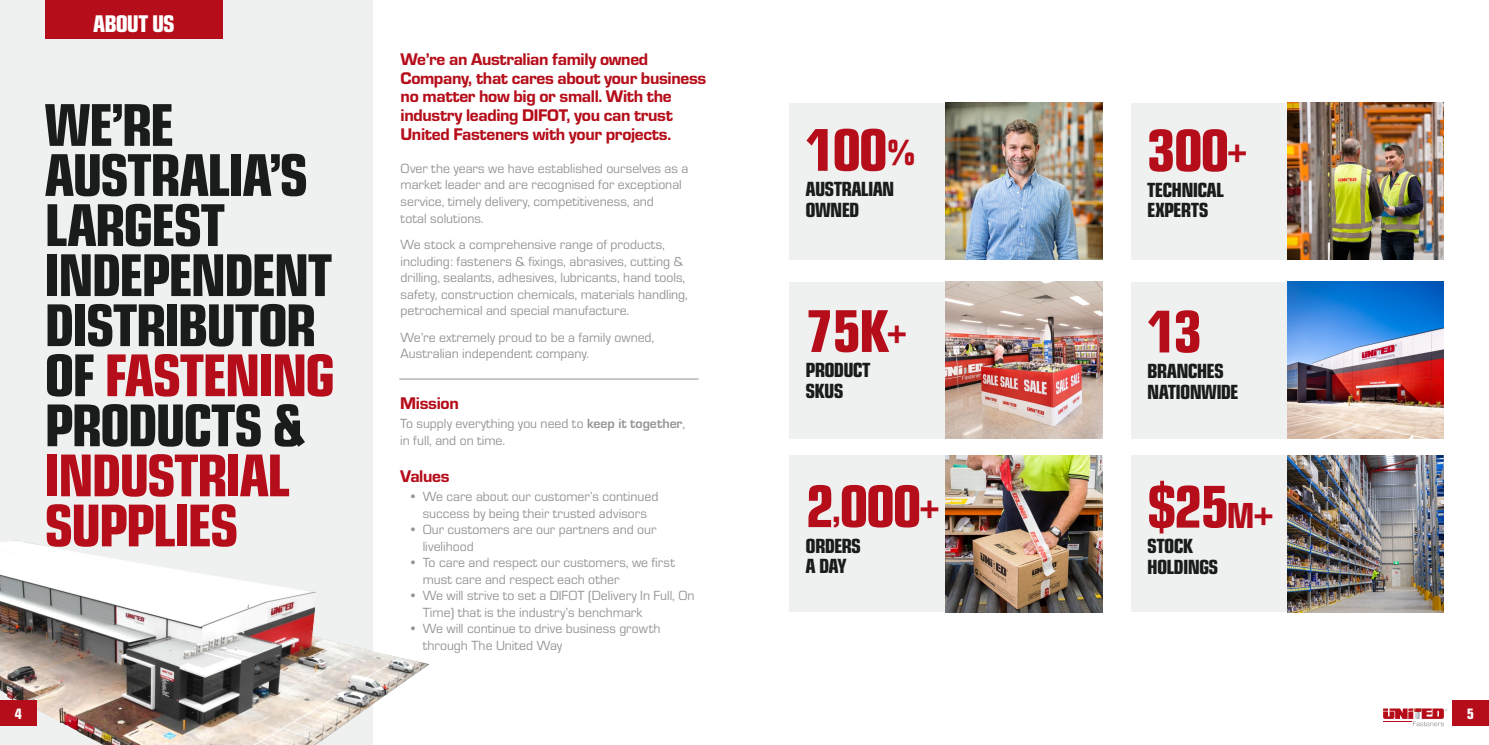
<style>
.page{position:relative;width:1489px;height:745px;background:#fff}
.page>*{position:absolute;margin:0;border:0;box-sizing:border-box;transform-origin:0 0}
.t1{font:62.5px/50px "Eurostile Con Hea";letter-spacing:-.04em;color:#191c1b}
.t2{font:62.5px/50px "Eurostile Con Hea";letter-spacing:-.04em;color:#b50e1a}
.t3{font:25px "Eurostile Con Hea";letter-spacing:-.04em;color:#fff}
.t4{font:21.25px "Eurostile Con Hea";letter-spacing:-.04em;color:#191c1b}
.t5{font:17.5px/18.8px "Eurostile Hea";letter-spacing:-.02em;color:#b50e1a}
.t6{font:15.62px "Eurostile Con Hea";color:#fff}
.t7{font:13.75px/16.5px "Eurostile";color:#939598}
.s1{color:#b50e1a}
.s2{color:#191c1b}
.s3{font-weight:700}
.s4{font-size:37.5px}
</style>
<div class="page">
<div style="left:0;top:0;width:372px;height:744px;background:#eff0f0"></div>
<img style="left:0;top:529px;width:430px;height:215px">
<div style="left:45px;top:0;width:178px;height:38px;background:#b50e1a"></div>
<div style="left:0;top:700px;width:36px;height:25px;background:#b50e1a"></div>
<svg style="left:1383px;top:708px;width:64px;height:17px"></svg>
<div style="left:1452px;top:700px;width:36px;height:25px;background:#b50e1a"></div>
<div style="left:789px;top:103px;width:156px;height:156px;background:#eff0f0"></div>
<img style="left:945px;top:103px;width:157px;height:156px">
<div style="left:1131px;top:103px;width:156px;height:156px;background:#eff0f0"></div>
<img style="left:1287px;top:103px;width:156px;height:156px">
<div style="left:789px;top:282px;width:156px;height:156px;background:#eff0f0"></div>
<img style="left:945px;top:282px;width:157px;height:156px">
<div style="left:1131px;top:282px;width:156px;height:156px;background:#eff0f0"></div>
<img style="left:1287px;top:282px;width:156px;height:156px">
<div style="left:789px;top:455px;width:156px;height:156px;background:#eff0f0"></div>
<img style="left:945px;top:455px;width:157px;height:156px">
<div style="left:1131px;top:455px;width:156px;height:156px;background:#eff0f0"></div>
<img style="left:1287px;top:455px;width:156px;height:156px">
<hr style="left:399px;top:378px;width:299px;height:1px;background:#939598">
<p class="t3" style="left:93px;top:5px;width:83px">ABOUT US</p>
<p class="t1" style="left:44px;top:96px;width:132px">WE’RE</p>
<p class="t1" style="left:44px;top:146px;width:265px">AUSTRALIA’S<br>LARGEST</p>
<p class="t1" style="left:44px;top:246px;width:292px">INDEPENDENT<br>DISTRIBUTOR<br>OF <span class="s1">FASTENING</span></p>
<p class="t2" style="left:44px;top:396px;width:262px"><span class="s2">PRODUCTS &amp;<br></span>INDUSTRIAL<br>SUPPLIES</p>
<p class="t5" style="left:400px;top:49px;width:249px">We’re an Australian family owned</p>
<p class="t5" style="left:400px;top:67px;width:307px">Company, that cares about your business no matter how big or small. With the</p>
<p class="t5" style="left:400px;top:105px;width:274px">industry leading DIFOT, you can trust<br>United Fasteners with your projects.</p>
<p class="t7" style="left:400px;top:159px;width:289px">Over the years we have established ourselves as a market leader and are recognised for exceptional service, timely delivery, competitiveness, and</p>
<p class="t7" style="left:400px;top:209px;width:85px">total solutions.</p>
<p class="t7" style="left:400px;top:235px;width:266px">We stock a comprehensive range of products,</p>
<p class="t7" style="left:400px;top:252px;width:286px">including: fasteners &amp; fixings, abrasives, cutting &amp; drilling, sealants, adhesives, lubricants, hand tools,</p>
<p class="t7" style="left:400px;top:285px;width:289px">safety, construction chemicals, materials handling, petrochemical and special manufacture.</p>
<p class="t7" style="left:400px;top:328px;width:255px">We’re extremely proud to be a family owned,</p>
<p class="t7" style="left:400px;top:344px;width:190px">Australian independent company.</p>
<p class="t5" style="left:400px;top:392px;width:60px">Mission</p>
<p class="t7" style="left:400px;top:414px;width:286px">To supply everything you need to <span class="s3">keep it together</span>,</p>
<p class="t7" style="left:400px;top:431px;width:107px">in full, and on time.</p>
<p class="t5" style="left:400px;top:465px;width:51px">Values</p>
<p class="t7" style="left:408px;top:487px;width:251px;text-align:center">• We care about our customer’s continued success by being their trusted advisors</p>
<p class="t7" style="left:422px;top:520px;width:235px;text-indent:-14px">• Our customers are our partners and our livelihood</p>
<p class="t7" style="left:422px;top:553px;width:254px;text-indent:-14px">• To care and respect our customers, we first must care and respect each other</p>
<p class="t7" style="left:422px;top:586px;width:273px;text-indent:-14px">• We will strive to set a DIFOT (Delivery In Full, On<br>Time) that is the industry’s benchmark</p>
<p class="t7" style="left:422px;top:619px;width:239px;text-indent:-14px">• We will continue to drive business growth through The United Way</p>
<p class="t2" style="left:805px;top:121px;width:112px">100<span class="s4">%</span></p>
<p class="t4" style="left:805px;top:174px;width:90px">AUSTRALIAN</p>
<p class="t4" style="left:805px;top:194px;width:55px">OWNED</p>
<p class="t2" style="left:805px;top:301px;width:103px">75K<span class="s4">+</span></p>
<p class="t4" style="left:805px;top:355px;width:66px">PRODUCT</p>
<p class="t4" style="left:805px;top:375px;width:40px">SKUS</p>
<p class="t2" style="left:805px;top:476px;width:136px">2<span class="s4">,</span>000<span class="s4">+</span></p>
<p class="t4" style="left:805px;top:530px;width:57px">ORDERS</p>
<p class="t4" style="left:805px;top:550px;width:43px">A DAY</p>
<p class="t2" style="left:1147px;top:121px;width:102px">300<span class="s4">+</span></p>
<p class="t4" style="left:1147px;top:174px;width:78px">TECHNICAL</p>
<p class="t4" style="left:1147px;top:195px;width:63px">EXPERTS</p>
<p class="t2" style="left:1147px;top:302px;width:57px">13</p>
<p class="t4" style="left:1147px;top:355px;width:78px">BRANCHES</p>
<p class="t4" style="left:1147px;top:376px;width:93px">NATIONWIDE</p>
<p class="t2" style="left:1147px;top:477px;width:128px">$25<span class="s4">M+</span></p>
<p class="t4" style="left:1147px;top:530px;width:47px">STOCK</p>
<p class="t4" style="left:1147px;top:551px;width:73px">HOLDINGS</p>
<p class="t6" style="left:15px;top:702px;width:9px">4</p>
<p class="t6" style="left:1466px;top:702px;width:9px">5</p>
</div>
